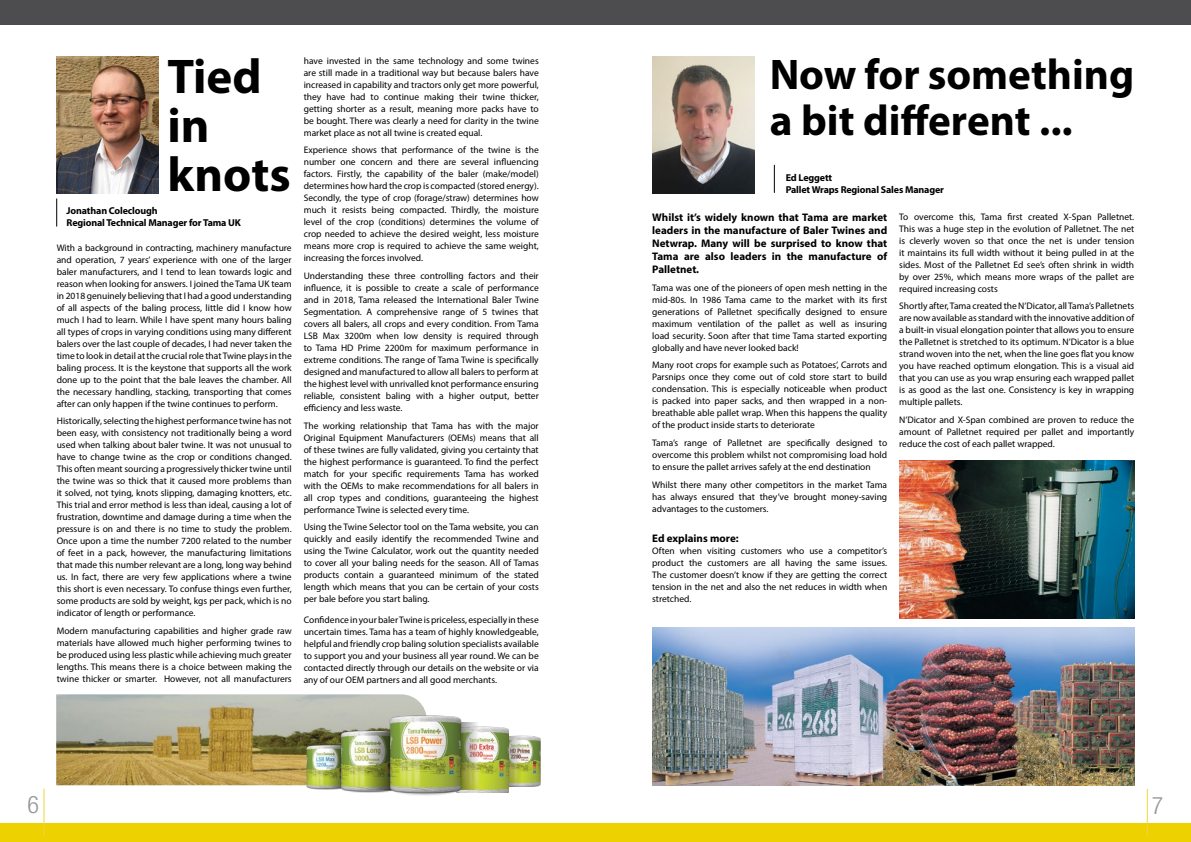
<style>
.page{position:relative;width:1191px;height:842px;background:#fff}
.page>*{position:absolute;margin:0;border:0;box-sizing:border-box;transform-origin:0 0}
.t1{font:700 49px/49px "Myriad Pro";color:#000}
.t2{font:700 43.1px/46.1px "Myriad Pro";color:#000}
.t3{font:300 condensed 24px "Helvetica Neue LT Pro";color:#939598}
.t4{font:700 11px/13px "Myriad Pro";color:#000;text-align:justify}
.t5{font:700 10px/12px "Myriad Pro";letter-spacing:-.015em;color:#000}
.t6{font:9.5px/12px "Myriad Pro";color:#000;text-align:justify}
</style>
<div class="page">
<div style="left:0;top:0;width:1191px;height:25px;background:#4d4d4f"></div>
<div style="left:0;top:823px;width:1191px;height:19px;background:#eed100"></div>
<hr style="left:43px;top:789px;width:1px;height:47px;background:#f1d63c">
<hr style="left:1146px;top:789px;width:1px;height:47px;background:#f1d63c">
<img style="left:652px;top:628px;width:482px;height:157px">
<img style="left:57px;top:57px;width:102px;height:136px">
<img style="left:652px;top:57px;width:102px;height:136px">
<svg style="left:56px;top:199px;width:1px;height:27px"></svg>
<svg style="left:774px;top:165px;width:1px;height:28px"></svg>
<img style="left:899px;top:460px;width:235px;height:158px">
<img style="left:56px;top:694px;width:369px;height:91px">
<img style="left:508px;top:735px;width:33px;height:52px">
<img style="left:299px;top:744px;width:42px;height:45px">
<svg style="left:328px;top:746px;width:13px;height:41px"></svg>
<svg style="left:508px;top:736px;width:13px;height:51px"></svg>
<img style="left:341px;top:729px;width:48px;height:63px">
<img style="left:462px;top:726px;width:46px;height:66px">
<svg style="left:462px;top:722px;width:16px;height:68px"></svg>
<svg style="left:366px;top:732px;width:23px;height:58px"></svg>
<img style="left:389px;top:711px;width:73px;height:85px">
<h1 class="t1" style="left:167px;top:51px;width:125px">Tied in knots</h1>
<p class="t5" style="left:67px;top:205px;width:176px">Jonathan Coleclough<br>Regional Technical Manager for Tama UK</p>
<p class="t6" style="left:57px;top:241px;width:236px">With a background in contracting, machinery manufacture and operation, 7 years’ experience with one of the larger baler manufacturers, and I tend to lean towards logic and reason when looking for answers. I joined the Tama UK team in 2018 genuinely believing that I had a good understanding of all aspects of the baling process, little did I know how much I had to learn. While I have spent many hours baling all types of crops in varying conditions using many different balers over the last couple of decades, I had never taken the time to look in detail at the crucial role that Twine plays in the baling process. It is the keystone that supports all the work done up to the point that the bale leaves the chamber. All the necessary handling, stacking, transporting that comes after can only happen if the twine continues to perform.</p>
<p class="t6" style="left:57px;top:415px;width:236px">Historically, selecting the highest performance twine has not been easy, with consistency not traditionally being a word used when talking about baler twine. It was not unusual to have to change twine as the crop or conditions changed.<br>This often meant sourcing a progressively thicker twine until the twine was so thick that it caused more problems than it solved, not tying, knots slipping, damaging knotters, etc.<br>This trial and error method is less than ideal, causing a lot of frustration, downtime and damage during a time when the pressure is on and there is no time to study the problem.<br>Once upon a time the number 7200 related to the number of feet in a pack, however, the manufacturing limitations that made this number relevant are a long, long way behind us. In fact, there are very few applications where a twine this short is even necessary. To confuse things even further, some products are sold by weight, kgs per pack, which is no indicator of length or performance.</p>
<p class="t6" style="left:57px;top:625px;width:236px">Modern manufacturing capabilities and higher grade raw materials have allowed much higher performing twines to be produced using less plastic while achieving much greater lengths. This means there is a choice between making the twine thicker or smarter. However, not all manufacturers</p>
<p class="t6" style="left:304px;top:54px;width:236px">have invested in the same technology and some twines are still made in a traditional way but because balers have increased in capability and tractors only get more powerful, they have had to continue making their twine thicker, getting shorter as a result, meaning more packs have to be bought. There was clearly a need for clarity in the twine market place as not all twine is created equal.</p>
<p class="t6" style="left:304px;top:144px;width:236px">Experience shows that performance of the twine is the number one concern and there are several influencing factors. Firstly, the capability of the baler (make/model) determines how hard the crop is compacted (stored energy).<br>Secondly, the type of crop (forage/straw) determines how much it resists being compacted. Thirdly, the moisture level of the crop (conditions) determines the volume of crop needed to achieve the desired weight, less moisture means more crop is required to achieve the same weight, increasing the forces involved.</p>
<p class="t6" style="left:304px;top:270px;width:236px">Understanding these three controlling factors and their influence, it is possible to create a scale of performance and in 2018, Tama released the International Baler Twine Segmentation. A comprehensive range of 5 twines that covers all balers, all crops and every condition. From Tama LSB Max 3200m when low density is required through to Tama HD Prime 2200m for maximum performance in extreme conditions. The range of Tama Twine is specifically designed and manufactured to allow all balers to perform at the highest level with unrivalled knot performance ensuring reliable, consistent baling with a higher output, better efficiency and less waste.</p>
<p class="t6" style="left:304px;top:419px;width:236px">The working relationship that Tama has with the major Original Equipment Manufacturers (OEMs) means that all of these twines are fully validated, giving you certainty that the highest performance is guaranteed. To find the perfect match for your specific requirements Tama has worked with the OEMs to make recommendations for all balers in all crop types and conditions, guaranteeing the highest performance Twine is selected every time.</p>
<p class="t6" style="left:304px;top:521px;width:236px">Using the Twine Selector tool on the Tama website, you can quickly and easily identify the recommended Twine and using the Twine Calculator, work out the quantity needed to cover all your baling needs for the season. All of Tamas products contain a guaranteed minimum of the stated length which means that you can be certain of your costs per bale before you start baling.</p>
<p class="t6" style="left:304px;top:614px;width:236px">Confidence in your baler Twine is priceless, especially in these uncertain times. Tama has a team of highly knowledgeable, helpful and friendly crop baling solution specialists available to support you and your business all year round. We can be contacted directly through our details on the website or via any of our OEM partners and all good merchants.</p>
<h2 class="t2" style="left:769px;top:50px;width:366px">Now for something a bit different ...</h2>
<p class="t5" style="left:785px;top:171px;width:160px">Ed Leggett<br>Pallet Wraps Regional Sales Manager</p>
<p class="t4" style="left:652px;top:210px;width:236px">Whilst it’s widely known that Tama are market leaders in the manufacture of Baler Twines and Netwrap. Many will be surprised to know that Tama are also leaders in the manufacture of Palletnet.</p>
<p class="t6" style="left:652px;top:281px;width:236px">Tama was one of the pioneers of open mesh netting in the mid-80s. In 1986 Tama came to the market with its first generations of Palletnet specifically designed to ensure maximum ventilation of the pallet as well as insuring load security. Soon after that time Tama started exporting globally and have never looked back!</p>
<p class="t6" style="left:652px;top:359px;width:236px">Many root crops for example such as Potatoes’, Carrots and Parsnips once they come out of cold store start to build condensation. This is especially noticeable when product is packed into paper sacks, and then wrapped in a non&shy;breathable able pallet wrap. When this happens the quality of the product inside starts to deteriorate</p>
<p class="t6" style="left:652px;top:436px;width:236px">Tama’s range of Palletnet are specifically designed to overcome this problem whilst not compromising load hold to ensure the pallet arrives safely at the end destination</p>
<p class="t6" style="left:652px;top:478px;width:236px">Whilst there many other competitors in the market Tama has always ensured that they’ve brought money-saving advantages to the customers.</p>
<p class="t4" style="left:652px;top:532px;width:88px">Ed explains more:</p>
<p class="t6" style="left:652px;top:545px;width:236px">Often when visiting customers who use a competitor’s product the customers are all having the same issues.<br>The customer doesn’t know if they are getting the correct tension in the net and also the net reduces in width when stretched.</p>
<p class="t6" style="left:899px;top:210px;width:236px">To overcome this, Tama first created X-Span Palletnet.<br>This was a huge step in the evolution of Palletnet. The net is cleverly woven so that once the net is under tension it maintains its full width without it being pulled in at the sides. Most of the Palletnet Ed see’s often shrink in width by over 25%, which means more wraps of the pallet are required increasing costs</p>
<p class="t6" style="left:899px;top:300px;width:236px">Shortly after, Tama created the N’Dicator, all Tama’s Palletnets are now available as standard with the innovative addition of a built-in visual elongation pointer that allows you to ensure the Palletnet is stretched to its optimum. N’Dicator is a blue strand woven into the net, when the line goes flat you know you have reached optimum elongation. This is a visual aid that you can use as you wrap ensuring each wrapped pallet is as good as the last one. Consistency is key in wrapping multiple pallets.</p>
<p class="t6" style="left:899px;top:414px;width:236px">N’Dicator and X-Span combined are proven to reduce the amount of Palletnet required per pallet and importantly reduce the cost of each pallet wrapped.</p>
<h3 class="t3" style="left:28px;top:790px;width:13px">6</h3>
<h3 class="t3" style="left:1152px;top:791px;width:13px">7</h3>
</div>
